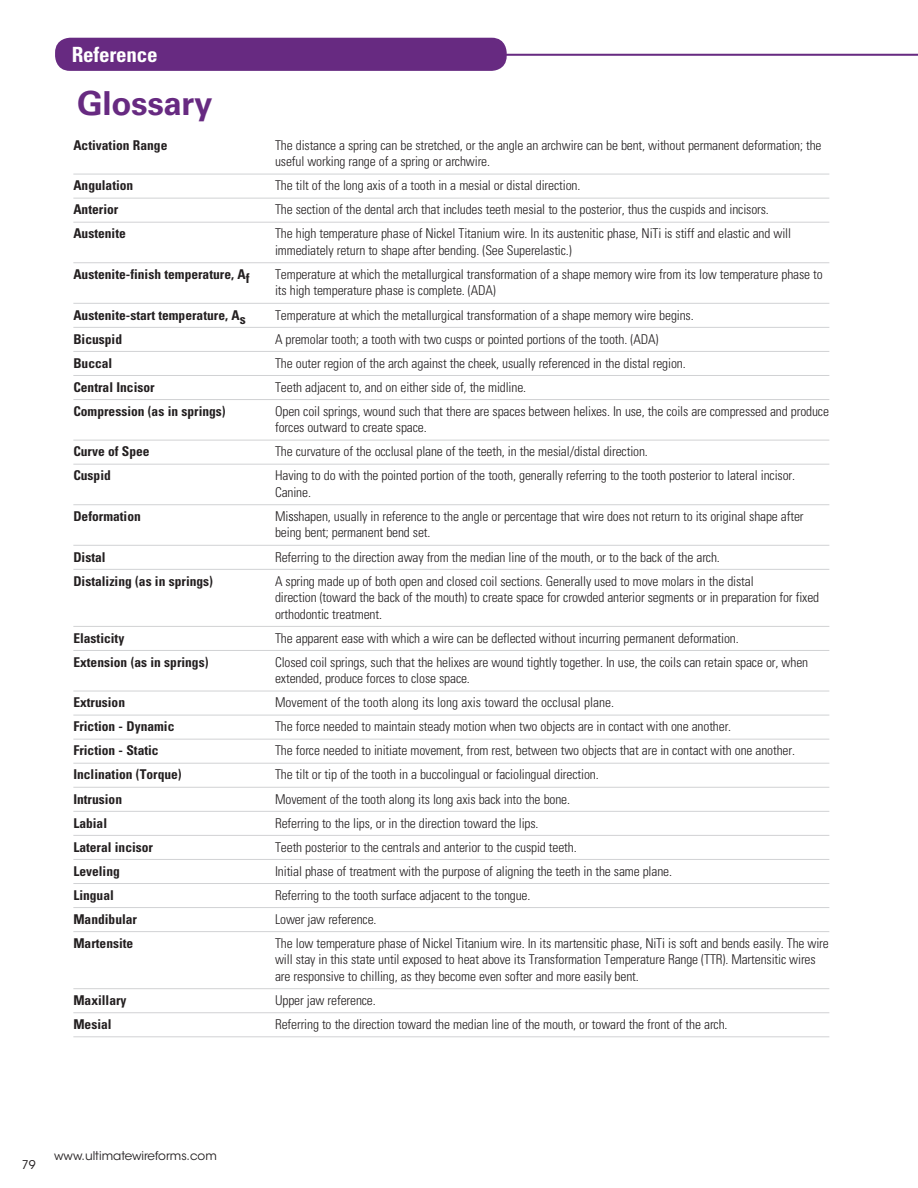
<style>
.page{position:relative;width:918px;height:1188px;background:#fff}
.page>*{position:absolute;margin:0;border:0;box-sizing:border-box;transform-origin:0 0}
.t1{font:700 33px "Univers LT Std";letter-spacing:-.01em;color:#672a81}
.t2{font:700 condensed 21px "Univers LT Std";letter-spacing:-.01em;color:#fff}
.t3{font:300 condensed 13.5px/16.5px "Univers LT Std";letter-spacing:-.01em;color:#231f20}
.t4{font:700 condensed 13.5px "Univers LT Std";color:#231f20}
.t5{font:12px "ITC Avant Garde Std";color:#231f20}
.s1{font-family:"Univers";color:#000}
</style>
<div class="page">
<hr style="left:73px;top:174px;width:756px;height:1px;background:#d1d2d4">
<hr style="left:73px;top:198px;width:756px;height:1px;background:#d1d2d4">
<hr style="left:73px;top:222px;width:756px;height:1px;background:#d1d2d4">
<hr style="left:73px;top:262px;width:756px;height:1px;background:#d1d2d4">
<hr style="left:73px;top:303px;width:756px;height:1px;background:#d1d2d4">
<hr style="left:73px;top:327px;width:756px;height:1px;background:#d1d2d4">
<hr style="left:73px;top:351px;width:756px;height:1px;background:#d1d2d4">
<hr style="left:73px;top:375px;width:756px;height:1px;background:#d1d2d4">
<hr style="left:73px;top:399px;width:756px;height:1px;background:#d1d2d4">
<hr style="left:73px;top:440px;width:756px;height:1px;background:#d1d2d4">
<hr style="left:73px;top:464px;width:756px;height:1px;background:#d1d2d4">
<hr style="left:73px;top:504px;width:756px;height:1px;background:#d1d2d4">
<hr style="left:73px;top:545px;width:756px;height:1px;background:#d1d2d4">
<hr style="left:73px;top:569px;width:756px;height:1px;background:#d1d2d4">
<hr style="left:73px;top:626px;width:756px;height:1px;background:#d1d2d4">
<hr style="left:73px;top:650px;width:756px;height:1px;background:#d1d2d4">
<hr style="left:73px;top:691px;width:756px;height:1px;background:#d1d2d4">
<hr style="left:73px;top:715px;width:756px;height:1px;background:#d1d2d4">
<hr style="left:73px;top:739px;width:756px;height:1px;background:#d1d2d4">
<hr style="left:73px;top:763px;width:756px;height:1px;background:#d1d2d4">
<hr style="left:73px;top:787px;width:756px;height:1px;background:#d1d2d4">
<hr style="left:73px;top:811px;width:756px;height:1px;background:#d1d2d4">
<hr style="left:73px;top:835px;width:756px;height:1px;background:#d1d2d4">
<hr style="left:73px;top:859px;width:756px;height:1px;background:#d1d2d4">
<hr style="left:73px;top:883px;width:756px;height:1px;background:#d1d2d4">
<hr style="left:73px;top:907px;width:756px;height:1px;background:#d1d2d4">
<hr style="left:73px;top:931px;width:756px;height:1px;background:#d1d2d4">
<hr style="left:73px;top:988px;width:756px;height:1px;background:#d1d2d4">
<hr style="left:73px;top:1012px;width:756px;height:1px;background:#d1d2d4">
<hr style="left:73px;top:1036px;width:756px;height:1px;background:#d1d2d4">
<hr style="left:445px;top:54px;width:473px;height:2px;background:#672a81">
<div style="left:55px;top:38px;width:452px;height:33px;background:#672a81;border-radius:15px"></div>
<h2 class="t2" style="left:72px;top:41px;width:87px">Reference</h2>
<h1 class="t1" style="left:77px;top:84px;width:137px">Glossary</h1>
<p class="t4" style="left:73px;top:137px;width:96px">Activation Range</p>
<p class="t3" style="left:275px;top:137px;width:548px">The distance a spring can be stretched, or the angle an archwire can be bent, without permanent deformation; the useful working range of a spring or archwire.</p>
<p class="t4" style="left:73px;top:177px;width:62px">Angulation</p>
<p class="t3" style="left:275px;top:177px;width:307px">The tilt of the long axis of a tooth in a mesial or distal direction.</p>
<p class="t4" style="left:73px;top:201px;width:46px">Anterior</p>
<p class="t3" style="left:275px;top:201px;width:495px">The section of the dental arch that includes teeth mesial to the posterior, thus the cuspids and incisors.</p>
<p class="t4" style="left:73px;top:225px;width:54px">Austenite</p>
<p class="t3" style="left:275px;top:225px;width:517px">The high temperature phase of Nickel Titanium wire. In its austenitic phase, NiTi is stiff and elastic and will immediately return to shape after bending. (See Superelastic.)</p>
<p class="t4" style="left:73px;top:266px;width:178px">Austenite-finish temperature, Af</p>
<p class="t3" style="left:275px;top:266px;width:549px">Temperature at which the metallurgical transformation of a shape memory wire from its low temperature phase to its high temperature phase is complete. (ADA)</p>
<p class="t4" style="left:73px;top:306px;width:174px">Austenite-start temperature, As</p>
<p class="t3" style="left:275px;top:307px;width:420px">Temperature at which the metallurgical transformation of a shape memory wire begins.</p>
<p class="t4" style="left:73px;top:331px;width:50px">Bicuspid</p>
<p class="t3" style="left:275px;top:331px;width:385px">A premolar tooth; a tooth with two cusps or pointed portions of the tooth. (ADA)</p>
<p class="t4" style="left:73px;top:355px;width:41px">Buccal</p>
<p class="t3" style="left:275px;top:355px;width:412px">The outer region of the arch against the cheek, usually referenced in the distal region.</p>
<p class="t4" style="left:73px;top:379px;width:83px">Central Incisor</p>
<p class="t3" style="left:275px;top:379px;width:253px">Teeth adjacent to, and on either side of, the midline.</p>
<p class="t4" style="left:73px;top:403px;width:154px">Compression (as in springs)</p>
<p class="t3" style="left:275px;top:403px;width:555px">Open coil springs, wound such that there are spaces between helixes. In use, the coils are compressed and produce forces outward to create space.</p>
<p class="t4" style="left:73px;top:443px;width:78px">Curve of Spee</p>
<p class="t3" style="left:275px;top:443px;width:374px">The curvature of the occlusal plane of the teeth, in the mesial/distal direction.</p>
<p class="t4" style="left:73px;top:467px;width:39px">Cuspid</p>
<p class="t3" style="left:275px;top:467px;width:522px">Having to do with the pointed portion of the tooth, generally referring to the tooth posterior to lateral incisor.<br>Canine.</p>
<p class="t4" style="left:73px;top:508px;width:69px">Deformation</p>
<p class="t3" style="left:275px;top:508px;width:530px">Mi<span class="s1">s</span>shapen, usually in reference to the angle or percentage that wire does not return to its original shape after being bent; permanent bend set.</p>
<p class="t4" style="left:73px;top:548px;width:34px">Distal</p>
<p class="t3" style="left:275px;top:549px;width:446px">Referring to the direction away from the median line of the mouth, or to the back of the arch.</p>
<p class="t4" style="left:73px;top:573px;width:141px">Distalizing (as in springs)</p>
<p class="t3" style="left:275px;top:573px;width:546px">A spring made up of both open and closed coil sections. Generally used to move molars in the distal<br>direction (toward the back of the mouth) to create space for crowded anterior segments or in preparation for fixed orthodontic treatment.</p>
<p class="t4" style="left:73px;top:630px;width:53px">Elasticity</p>
<p class="t3" style="left:275px;top:630px;width:465px">The apparent ease with which a wire can be deflected without incurring permanent deformation.</p>
<p class="t4" style="left:73px;top:654px;width:137px">Extension (as in springs)</p>
<p class="t3" style="left:275px;top:654px;width:535px">Closed coil springs, such that the helixes are wound tightly together. In use, the coils can retain space or, when extended, produce forces to close space.</p>
<p class="t4" style="left:73px;top:694px;width:53px">Extrusion</p>
<p class="t3" style="left:275px;top:694px;width:341px">Movement of the tooth along its long axis toward the occlusal plane.</p>
<p class="t4" style="left:73px;top:718px;width:103px">Friction - Dynamic</p>
<p class="t3" style="left:275px;top:718px;width:458px">The force needed to maintain steady motion when two objects are in contact with one another.</p>
<p class="t4" style="left:73px;top:742px;width:87px">Friction - Static</p>
<p class="t3" style="left:275px;top:742px;width:521px">The force needed to initiate movement, from rest, between two objects that are in contact with one another.</p>
<p class="t4" style="left:73px;top:766px;width:110px">Inclination (Torque)</p>
<p class="t3" style="left:275px;top:766px;width:325px">The tilt or tip of the tooth in a buccolingual or faciolingual direction.</p>
<p class="t4" style="left:73px;top:790px;width:50px">Intrusion</p>
<p class="t3" style="left:275px;top:791px;width:296px">Movement of the tooth along its long axis back into the bone.</p>
<p class="t4" style="left:73px;top:814px;width:35px">Labial</p>
<p class="t3" style="left:275px;top:815px;width:265px">Referring to the lips, or in the direction toward the lips.</p>
<p class="t4" style="left:73px;top:839px;width:81px">Lateral incisor</p>
<p class="t3" style="left:275px;top:839px;width:303px">Teeth posterior to the centrals and anterior to the cuspid teeth.</p>
<p class="t4" style="left:73px;top:863px;width:48px">Leveling</p>
<p class="t3" style="left:275px;top:863px;width:398px">Initial phase of treatment with the purpose of aligning the teeth in the same plane.</p>
<p class="t4" style="left:73px;top:887px;width:42px">Lingual</p>
<p class="t3" style="left:275px;top:887px;width:257px">Referring to the tooth surface adjacent to the tongue.</p>
<p class="t4" style="left:73px;top:911px;width:65px">Mandibular</p>
<p class="t3" style="left:275px;top:911px;width:103px">Lower jaw reference.</p>
<p class="t4" style="left:73px;top:935px;width:61px">Martensite</p>
<p class="t3" style="left:275px;top:935px;width:555px">The low temperature phase of Nickel Titanium wire. In its martensitic phase, NiTi is soft and bends easily. The wire will stay in this state until exposed to heat above its Transformation Temperature Range (TTR). Martensitic wires are responsive to chilling, as they become even softer and more easily bent.</p>
<p class="t4" style="left:73px;top:992px;width:55px">Maxillary</p>
<p class="t3" style="left:275px;top:992px;width:102px">Upper jaw reference.</p>
<p class="t4" style="left:73px;top:1016px;width:40px">Mesial</p>
<p class="t3" style="left:275px;top:1016px;width:454px">Referring to the direction toward the median line of the mouth, or toward the front of the arch.</p>
<p class="t5" style="left:22px;top:1157px;width:15px">79</p>
<p class="t5" style="left:54px;top:1149px;width:164px">www.ultimatewireforms.com</p>
</div>
